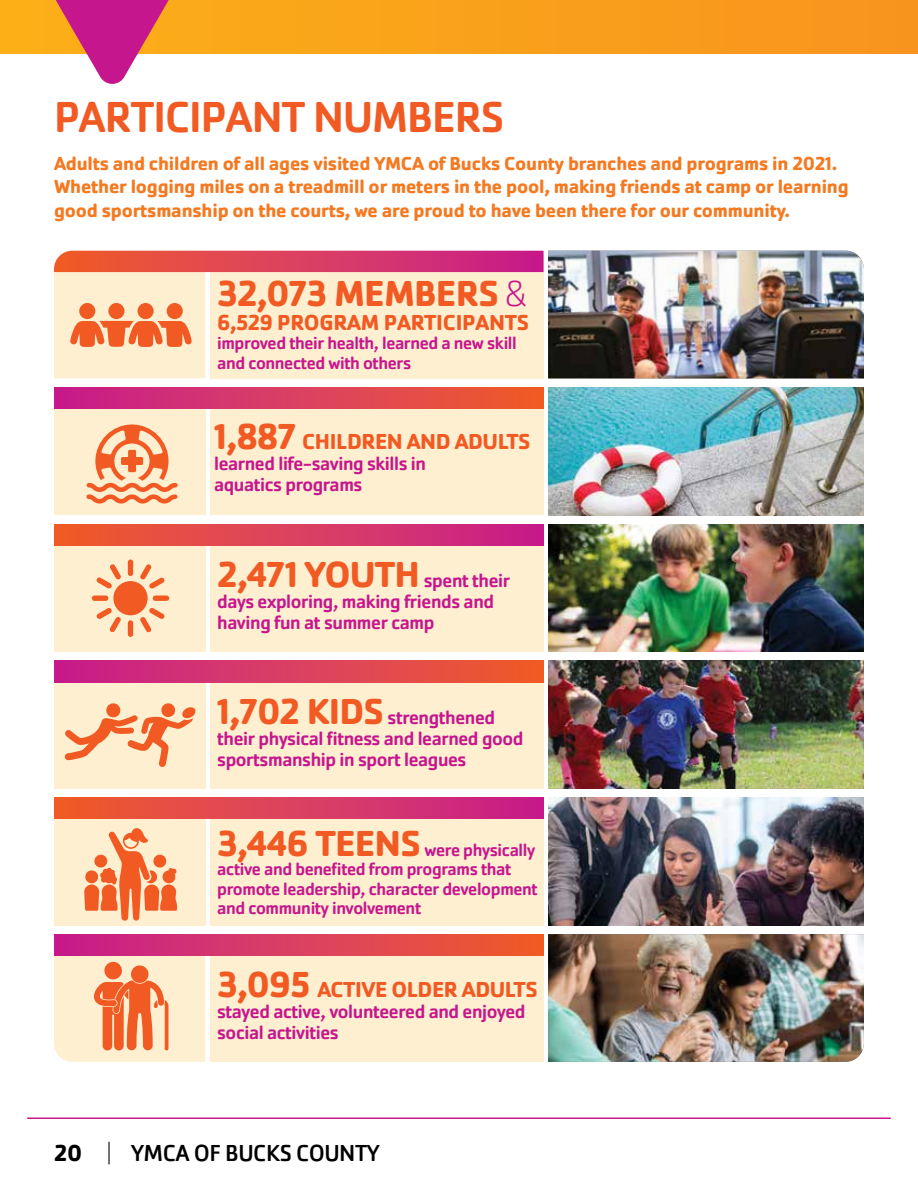
<style>
.page{position:relative;width:918px;height:1188px;background:#fff}
.page>*{position:absolute;margin:0;border:0;box-sizing:border-box;transform-origin:0 0}
.t1{font:500 45px "Cachet Pro";letter-spacing:-.02em;color:#f15a22}
.t2{font:700 37.5px "Cachet Pro";letter-spacing:-.02em;color:#f15a22}
.t3{font:24px "Cachet Pro";letter-spacing:-.02em;color:#000}
.t4{font:700 22.5px "Cachet Pro";letter-spacing:-.02em;color:#f15a22}
.t5{font:500 19.5px/21px "Cachet Pro";letter-spacing:-.02em;color:#c6168d}
.t6{font:700 19.5px/23.4px "Cachet Pro";letter-spacing:-.01em;color:#f47920}
.t7{font:500 18px/19.5px "Cachet Pro";letter-spacing:-.02em;color:#c6168d}
.s1{font-weight:200;color:#c6168d}
.s2{font-size:37.5px}
.s3{font-weight:500;font-size:19.5px;color:#c6168d}
.s4{font-weight:700;font-size:37.5px;color:#f15a22}
.s5{font-weight:700}
.s6{font-weight:200}
</style>
<div class="page">
<div style="left:210px;top:392px;width:334px;height:123px;background:#feefd1"></div>
<div style="left:54px;top:392px;width:151px;height:123px;background:#feefd1"></div>
<div style="left:54px;top:529px;width:151px;height:123px;background:#feefd1"></div>
<div style="left:54px;top:665px;width:151px;height:123px;background:#feefd1"></div>
<div style="left:54px;top:802px;width:151px;height:123px;background:#feefd1"></div>
<div style="left:210px;top:665px;width:334px;height:123px;background:#feefd1"></div>
<div style="left:210px;top:802px;width:334px;height:123px;background:#feefd1"></div>
<div style="left:210px;top:939px;width:334px;height:123px;background:#feefd1"></div>
<div style="left:210px;top:529px;width:334px;height:123px;background:#feefd1"></div>
<svg style="left:0;top:0;width:918px;height:54px;background:#f9a01b"></svg>
<hr style="left:28px;top:1118px;width:862px;height:1px;background:#c6168d">
<svg style="left:65px;top:703px;width:131px;height:64px"></svg>
<svg style="left:54px;top:956px;width:151px;height:106px;background:#facca9"></svg>
<svg style="left:84px;top:828px;width:93px;height:93px"></svg>
<svg style="left:86px;top:424px;width:92px;height:80px"></svg>
<div style="left:128px;top:559px;width:5px;height:17px;background:#f15a22;border-radius:3px"></div>
<svg style="left:96px;top:564px;width:25px;height:24px"></svg>
<div style="left:92px;top:596px;width:16px;height:5px;background:#f15a22;border-radius:3px"></div>
<svg style="left:96px;top:608px;width:25px;height:24px"></svg>
<div style="left:128px;top:620px;width:5px;height:17px;background:#f15a22;border-radius:3px"></div>
<svg style="left:140px;top:608px;width:25px;height:24px"></svg>
<div style="left:153px;top:596px;width:16px;height:5px;background:#f15a22;border-radius:3px"></div>
<svg style="left:140px;top:564px;width:25px;height:25px"></svg>
<div style="left:113px;top:581px;width:35px;height:34px;background:#f15a22;border-radius:50%"></div>
<svg style="left:49px;top:0;width:126px;height:84px"></svg>
<img style="left:548px;top:387px;width:316px;height:128px">
<img style="left:548px;top:524px;width:316px;height:128px">
<img style="left:548px;top:661px;width:316px;height:128px">
<img style="left:548px;top:797px;width:316px;height:128px">
<img style="left:548px;top:934px;width:316px;height:128px">
<div style="left:54px;top:524px;width:490px;height:21px;background:linear-gradient(to right,#f05e2a,#c71e90)"></div>
<div style="left:54px;top:387px;width:490px;height:22px;background:linear-gradient(to right,#c71e90,#ef5e2b)"></div>
<img style="left:54px;top:251px;width:810px;height:127px">
<div style="left:54px;top:661px;width:490px;height:21px;background:linear-gradient(to right,#c71e90,#ef5e2b)"></div>
<div style="left:54px;top:797px;width:490px;height:22px;background:linear-gradient(to right,#f05e2a,#c71e90)"></div>
<div style="left:54px;top:934px;width:490px;height:22px;background:linear-gradient(to right,#c71e90,#ef5e2b)"></div>
<h1 class="t1" style="left:54px;top:91px;width:452px">PARTICIPANT NUMBERS</h1>
<p class="t6" style="left:54px;top:152px;width:796px">Adults and children of all ages visited YMCA of Bucks County branches and programs in 2021.<br>Whether logging miles on a treadmill or meters in the pool, making friends at camp or learning good sportsmanship on the courts, we are proud to have been there for our community.</p>
<h2 class="t2" style="left:217px;top:270px;width:311px">32,073 MEMBERS <span class="s1">&amp;</span></h2>
<p class="t4" style="left:217px;top:308px;width:314px">6,529 PROGRAM PARTICIPANTS</p>
<p class="t7" style="left:217px;top:334px;width:301px">improved their health, learned a new skill and connected with others</p>
<p class="t4" style="left:214px;top:428px;width:318px"><span class="s2">1,887</span> CHILDREN AND ADULTS</p>
<p class="t5" style="left:214px;top:454px;width:213px">learned life-saving skills in aquatics programs</p>
<h2 class="t2" style="left:217px;top:551px;width:295px">2,471 YOUTH <span class="s3">spent their</span></h2>
<p class="t5" style="left:217px;top:591px;width:278px">days exploring, making friends and having fun at summer camp</p>
<p class="t5" style="left:217px;top:707px;width:308px"><span class="s4">1,702 KIDS</span> strengthened their physical fitness and learned good sportsmanship in sport leagues</p>
<p class="t7" style="left:217px;top:840px;width:322px"><span class="s4">3,446 TEENS</span> were physically active and benefited from programs that promote leadership, character development and community involvement</p>
<p class="t4" style="left:217px;top:975px;width:322px"><span class="s2">3,095</span> ACTIVE OLDER ADULTS</p>
<p class="t5" style="left:217px;top:1001px;width:310px">stayed active, volunteered and enjoyed social activities</p>
<p class="t3" style="left:54px;top:1139px;width:327px"><span class="s5">20</span> <span class="s6">|</span> YMCA OF BUCKS COUNTY</p>
</div>
